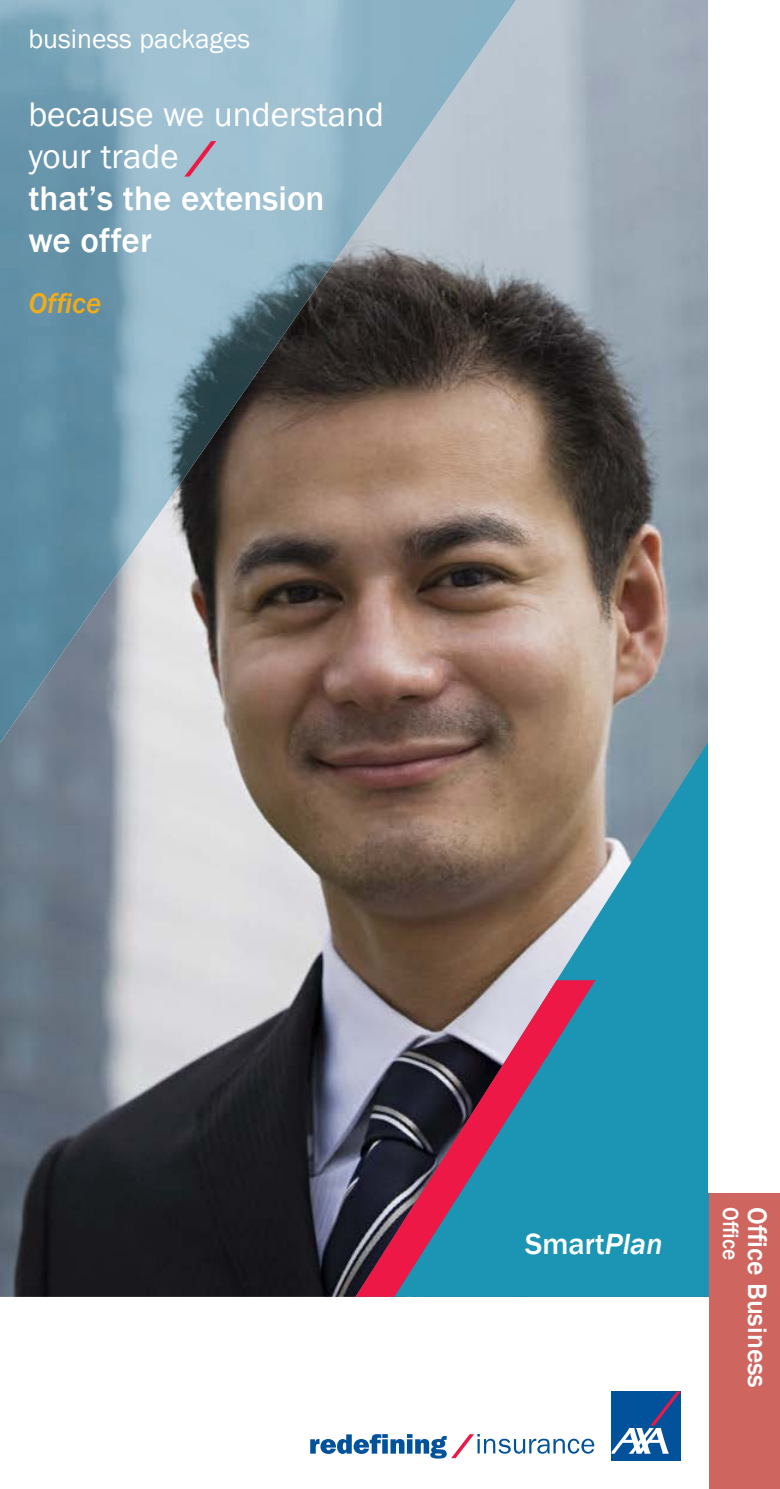
<style>
.page{position:relative;width:780px;height:1489px;background:#fff}
.page>*{position:absolute;margin:0;border:0;box-sizing:border-box;transform-origin:0 0}
.t1{font:35px/42px "Franklin Gothic";color:#fff}
.t2{font:500 35px/42px "Franklin Gothic";color:#fff}
.t3{font:500 30px "Franklin Gothic";color:#fff}
.t4{font:italic 500 29.25px "Franklin Gothic";color:#eeac1d}
.t5{font:27.5px "Franklin Gothic";color:#fff}
.t6{font:500 27.5px "Franklin Gothic";color:#fff}
.t7{font:500 22.5px "Franklin Gothic";color:#fff;scale:.95 1}
.s1{font-style:italic}
</style>
<div class="page">
<img style="left:0;top:0;width:708px;height:1296px">
<img style="left:0;top:0;width:344px;height:413px">
<img style="left:343px;top:0;width:173px;height:165px">
<img style="left:343px;top:164px;width:59px;height:84px">
<img style="left:0;top:412px;width:172px;height:249px">
<img style="left:172px;top:412px;width:57px;height:83px">
<img style="left:0;top:660px;width:58px;height:82px">
<div style="left:611px;top:1391px;width:69px;height:69px;background:#01519b"></div>
<svg style="left:611px;top:1391px;width:69px;height:62px"></svg>
<svg style="left:310px;top:1434px;width:284px;height:24px"></svg>
<svg style="left:355px;top:708px;width:354px;height:588px;background:#5b8187"></svg>
<svg style="left:355px;top:980px;width:240px;height:316px;background:#5c6a81"></svg>
<svg style="left:184px;top:141px;width:32px;height:35px"></svg>
<div style="left:709px;top:1158px;width:71px;height:330px;background:#ce665f"></div>
<div style="left:708px;top:0;width:72px;height:1192px;background:#fff"></div>
<p class="t5" style="left:28px;top:21px;width:223px">business packages</p>
<p class="t1" style="left:28px;top:94px;width:357px">because we understand your trade</p>
<p class="t2" style="left:28px;top:177px;width:298px">that’s the extension we offer</p>
<p class="t4" style="left:28px;top:285px;width:75px">Office</p>
<p class="t3" style="left:525px;top:1224px;width:139px">Smart<span class="s1">Plan</span></p>
<p class="t7" style="left:744px;top:1206px;width:57px;rotate:90deg">Office</p>
<p class="t6" style="left:774px;top:1206px;width:183px;rotate:90deg">Office Business</p>
</div>
